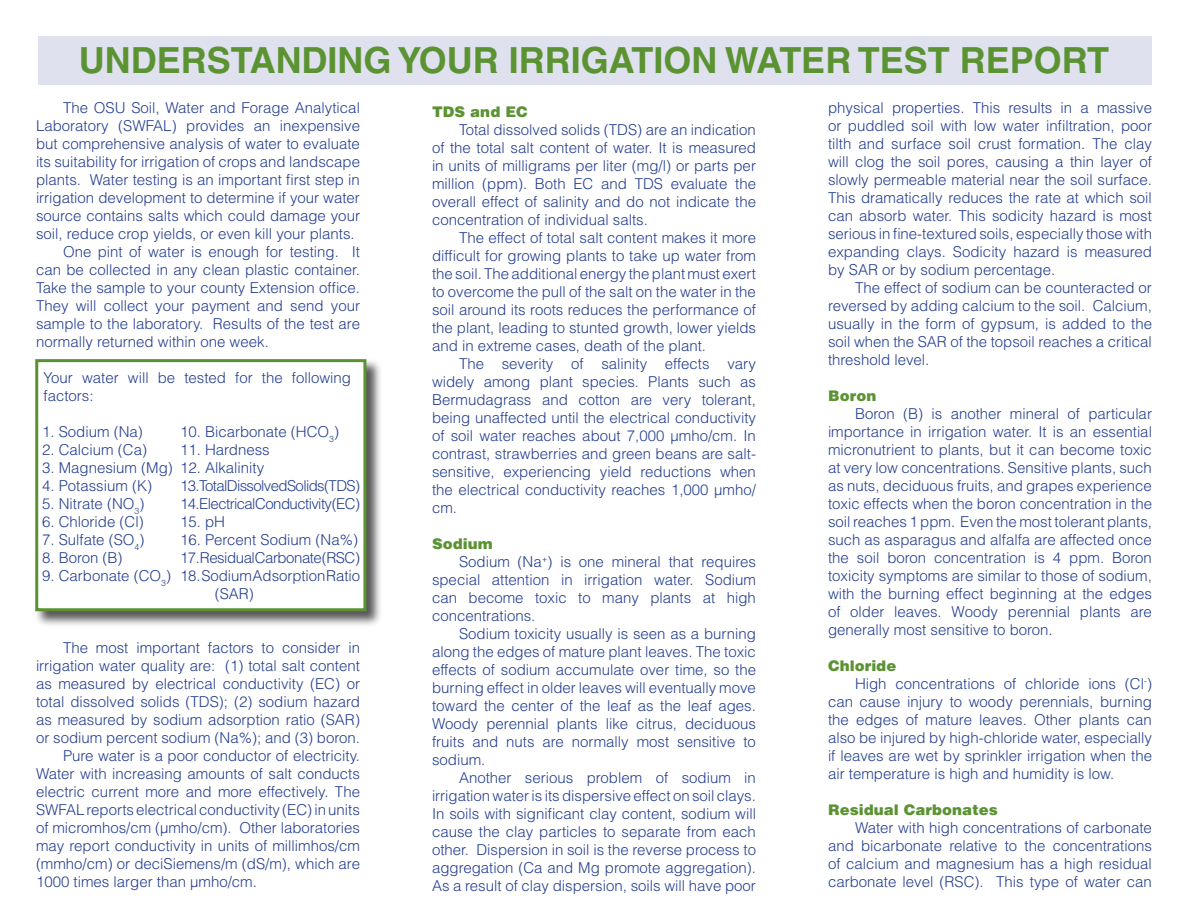
<style>
.page{position:relative;width:1188px;height:918px;background:#fff}
.page>*{position:absolute;margin:0;border:0;box-sizing:border-box;transform-origin:0 0}
.t1{font:700 36px "Helvetica";color:#5b9333}
.t2{font:300 15px/18px "Helvetica";color:#253f8e;text-align:justify}
.t3{font:900 15px "Helvetica";color:#5b9333}
.t4{font:300 15px "Helvetica";letter-spacing:-.04em;color:#253f8e}
.t5{font:300 15px "Helvetica";letter-spacing:-.045em;color:#253f8e}
.t6{font:300 15px "Helvetica";letter-spacing:-.03em;color:#253f8e}
</style>
<div class="page">
<div style="left:38px;top:36px;width:1113px;height:49px;background:#e0e1ee"></div>
<div style="left:34px;top:358px;width:348px;height:269px;background:#231f20;opacity:.75"></div>
<div style="left:35px;top:359px;width:331px;height:252px;background:#fff;border:3px solid #5b9333"></div>
<p class="t1" style="left:79px;top:39px;width:1032px">UNDERSTANDING YOUR IRRIGATION WATER TEST REPORT</p>
<p class="t3" style="left:432px;top:102px;width:97px">TDS and EC</p>
<p class="t2" style="left:432px;top:120px;width:326px;text-indent:27px">Total dissolved solids (TDS) are an indication of the total salt content of water. It is measured in units of milligrams per liter (mg/l) or parts per million (ppm). Both EC and TDS evaluate the overall effect of salinity and do not indicate the concentration of individual salts.</p>
<p class="t2" style="left:432px;top:228px;width:326px;text-indent:27px">The effect of total salt content makes it more difficult for growing plants to take up water from the soil. The additional energy the plant must exert to overcome the pull of the salt on the water in the soil around its roots reduces the performance of the plant, leading to stunted growth, lower yields and in extreme cases, death of the plant.</p>
<p class="t2" style="left:432px;top:354px;width:326px;text-indent:27px">The severity of salinity effects vary widely among plant species. Plants such as Bermudagrass and cotton are very tolerant, being unaffected until the electrical conductivity of soil water reaches about 7,000 µmho/cm. In contrast, strawberries and green beans are salt&shy;sensitive, experiencing yield reductions when the electrical conductivity reaches 1,000 µmho/ cm.</p>
<p class="t3" style="left:432px;top:534px;width:62px">Sodium</p>
<p class="t2" style="left:432px;top:552px;width:326px;text-indent:27px">Sodium (Na<sup>+</sup>) is one mineral that requires special attention in irrigation water. Sodium can become toxic to many plants at high concentrations.</p>
<p class="t2" style="left:432px;top:624px;width:326px;text-indent:27px">Sodium toxicity usually is seen as a burning along the edges of mature plant leaves. The toxic effects of sodium accumulate over time, so the burning effect in older leaves will eventually move toward the center of the leaf as the leaf ages.<br>Woody perennial plants like citrus, deciduous fruits and nuts are normally most sensitive to sodium.</p>
<p class="t2" style="left:432px;top:768px;width:326px;text-indent:27px">Another serious problem of sodium in irrigation water is its dispersive effect on soil clays.<br>In soils with significant clay content, sodium will cause the clay particles to separate from each other. Dispersion in soil is the reverse process to aggregation (Ca and Mg promote aggregation).<br>As a result of clay dispersion, soils will have poor</p>
<p class="t2" style="left:828px;top:98px;width:326px">physical properties. This results in a massive or puddled soil with low water infiltration, poor tilth and surface soil crust formation. The clay will clog the soil pores, causing a thin layer of slowly permeable material near the soil surface.<br>This dramatically reduces the rate at which soil can absorb water. This sodicity hazard is most serious in fine-textured soils, especially those with expanding clays. Sodicity hazard is measured by SAR or by sodium percentage.</p>
<p class="t2" style="left:828px;top:278px;width:326px;text-indent:27px">The effect of sodium can be counteracted or reversed by adding calcium to the soil. Calcium, usually in the form of gypsum, is added to the soil when the SAR of the topsoil reaches a critical threshold level.</p>
<p class="t3" style="left:828px;top:386px;width:50px">Boron</p>
<p class="t2" style="left:828px;top:404px;width:326px;text-indent:27px">Boron (B) is another mineral of particular importance in irrigation water. It is an essential micronutrient to plants, but it can become toxic at very low concentrations. Sensitive plants, such as nuts, deciduous fruits, and grapes experience toxic effects when the boron concentration in the soil reaches 1 ppm. Even the most tolerant plants, such as asparagus and alfalfa are affected once the soil boron concentration is 4 ppm. Boron toxicity symptoms are similar to those of sodium, with the burning effect beginning at the edges of older leaves. Woody perennial plants are generally most sensitive to boron.</p>
<p class="t3" style="left:828px;top:656px;width:70px">Chloride</p>
<p class="t2" style="left:828px;top:674px;width:326px;text-indent:27px">High concentrations of chloride ions (Cl<sup>-</sup>) can cause injury to woody perennials, burning the edges of mature leaves. Other plants can also be injured by high-chloride water, especially if leaves are wet by sprinkler irrigation when the air temperature is high and humidity is low.</p>
<p class="t3" style="left:828px;top:800px;width:172px">Residual Carbonates</p>
<p class="t2" style="left:828px;top:818px;width:326px;text-indent:27px">Water with high concentrations of carbonate and bicarbonate relative to the concentrations of calcium and magnesium has a high residual carbonate level (RSC). This type of water can</p>
<p class="t2" style="left:36px;top:99px;width:326px;text-indent:27px">The OSU Soil, Water and Forage Analytical Laboratory (SWFAL) provides an inexpensive but comprehensive analysis of water to evaluate its suitability for irrigation of crops and landscape plants. Water testing is an important first step in irrigation development to determine if your water source contains salts which could damage your soil, reduce crop yields, or even kill your plants.</p>
<p class="t2" style="left:36px;top:243px;width:326px;text-indent:27px">One pint of water is enough for testing. It can be collected in any clean plastic container.<br>Take the sample to your county Extension office.<br>They will collect your payment and send your sample to the laboratory. Results of the test are normally returned within one week.</p>
<p class="t2" style="left:44px;top:369px;width:309px">Your water will be tested for the following factors:</p>
<p class="t2" style="left:42px;top:423px;width:102px">1. Sodium (Na)</p>
<p class="t2" style="left:180px;top:423px;width:161px">10. Bicarbonate (HCO<sub>3</sub>)</p>
<p class="t2" style="left:42px;top:441px;width:107px">2. Calcium (Ca)</p>
<p class="t2" style="left:180px;top:441px;width:91px">11. Hardness</p>
<p class="t2" style="left:42px;top:459px;width:224px">3. Magnesium (Mg) 12. Alkalinity</p>
<p class="t2" style="left:42px;top:477px;width:112px">4. Potassium (K)</p>
<p class="t5" style="left:180px;top:477px;width:182px">13. Total Dissolved Solids (TDS)</p>
<p class="t2" style="left:42px;top:495px;width:104px">5. Nitrate (NO<sub>3</sub>)</p>
<p class="t4" style="left:180px;top:495px;width:181px">14. Electrical Conductivity (EC)</p>
<p class="t2" style="left:42px;top:513px;width:103px">6. Chloride (Cl)</p>
<p class="t2" style="left:180px;top:513px;width:47px">15. pH</p>
<p class="t2" style="left:42px;top:531px;width:104px">7. Sulfate (SO<sub>4</sub>)</p>
<p class="t2" style="left:180px;top:531px;width:180px">16. Percent Sodium (Na%)</p>
<p class="t2" style="left:42px;top:549px;width:82px">8. Boron (B)</p>
<p class="t6" style="left:180px;top:549px;width:182px">17. Residual Carbonate (RSC)</p>
<p class="t2" style="left:42px;top:567px;width:320px">9. Carbonate (CO<sub>3</sub>) 18. Sodium Adsorption Ratio</p>
<p class="t2" style="left:215px;top:585px;width:41px">(SAR)</p>
<p class="t2" style="left:36px;top:639px;width:326px;text-indent:27px">The most important factors to consider in irrigation water quality are: (1) total salt content as measured by electrical conductivity (EC) or total dissolved solids (TDS); (2) sodium hazard as measured by sodium adsorption ratio (SAR) or sodium percent sodium (Na%); and (3) boron.</p>
<p class="t2" style="left:36px;top:747px;width:326px;text-indent:27px">Pure water is a poor conductor of electricity.<br>Water with increasing amounts of salt conducts electric current more and more effectively. The SWFAL reports electrical conductivity (EC) in units of micromhos/cm (µmho/cm). Other laboratories may report conductivity in units of millimhos/cm (mmho/cm) or deciSiemens/m (dS/m), which are 1000 times larger than µmho/cm.</p>
</div>
